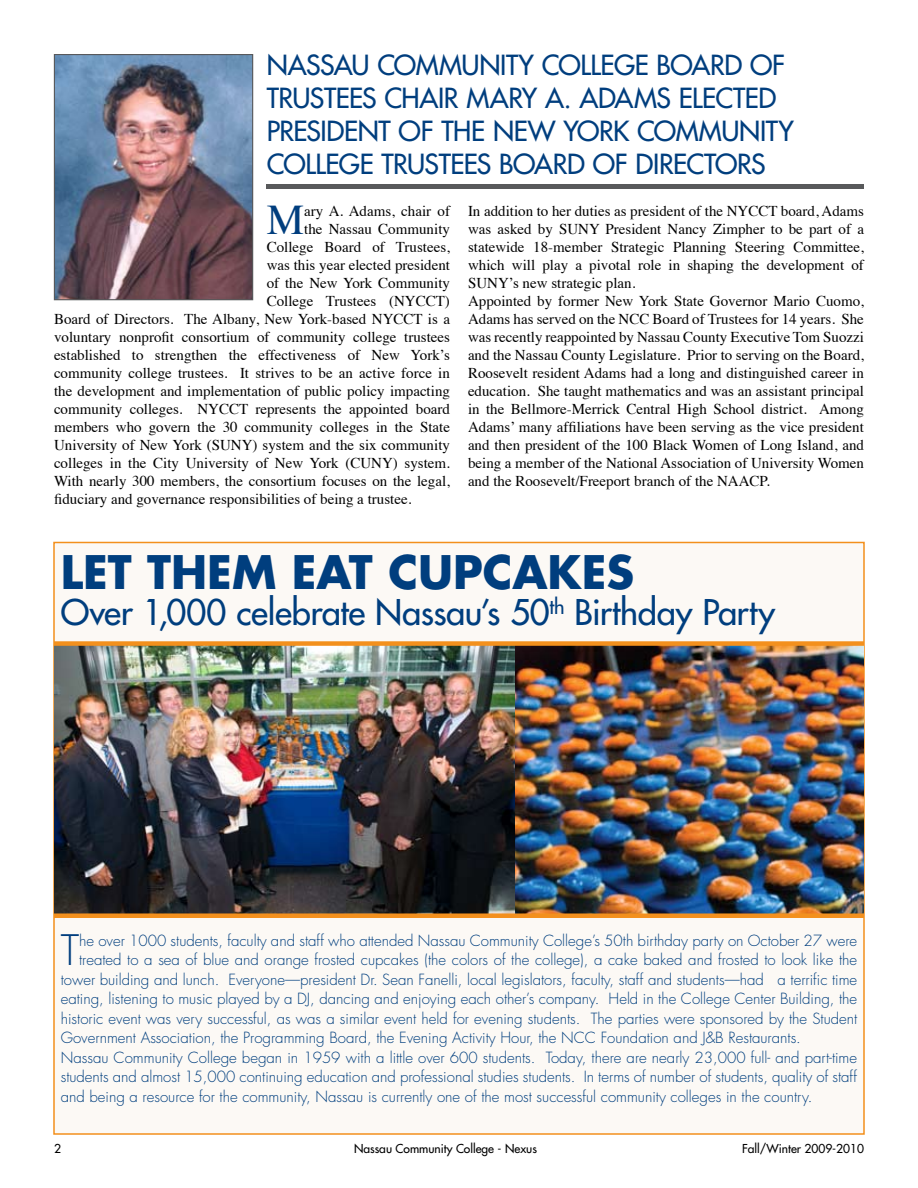
<style>
.page{position:relative;width:918px;height:1188px;background:#fff}
.page>*{position:absolute;margin:0;border:0;box-sizing:border-box;transform-origin:0 0}
.t1{font:700 45px "Futura";color:#003e7e}
.t2{font:42.15px "Times";color:#003e7e}
.t3{font:300 40.8px "Futura";color:#003e7e}
.t4{font:34.5px "Futura";letter-spacing:-.01em;color:#003e7e}
.t5{font:27px/33px "Futura";letter-spacing:-.015em;color:#003e7e}
.t6{font:15px/18px "Times";color:#000}
.t7{font:300 15px "Futura";color:#003e7e}
.t8{font:12px "Futura";color:#000}
</style>
<div class="page">
<img style="left:56px;top:56px;width:195px;height:242px">
<div style="left:54px;top:54px;width:199px;height:246px;border:1px solid #58595b"></div>
<hr style="left:267px;top:184px;width:597px;height:4px;background:#58595b">
<div style="left:53px;top:542px;width:812px;height:593px;background:#fcf9f5;border:2px solid #f3901d"></div>
<img style="left:54px;top:646px;width:810px;height:267px">
<div style="left:54px;top:913px;width:810px;height:5px;background:#f3901d"></div>
<div style="left:54px;top:641px;width:810px;height:5px;background:#f3901d"></div>
<h3 class="t5" style="left:267px;top:49px;width:529px">NASSAU COMMUNITY COLLEGE BOARD OF TRUSTEES CHAIR MARY A. ADAMS ELECTED PRESIDENT OF THE NEW YORK COMMUNITY COLLEGE TRUSTEES BOARD OF DIRECTORS</h3>
<h2 class="t2" style="left:267px;top:180px;width:39px">M</h2>
<p class="t6" style="left:304px;top:201px;width:147px">ary A. Adams, chair of</p>
<p class="t6" style="left:304px;top:219px;width:147px">the Nassau Community</p>
<p class="t6" style="left:267px;top:237px;width:185px">College Board of Trustees,</p>
<p class="t6" style="left:267px;top:255px;width:185px">was this year elected president</p>
<p class="t6" style="left:267px;top:273px;width:185px">of the New York Community</p>
<p class="t6" style="left:267px;top:291px;width:185px">College Trustees (NYCCT)</p>
<p class="t6" style="left:54px;top:309px;width:398px">Board of Directors. The Albany, New York-based NYCCT is a</p>
<p class="t6" style="left:54px;top:327px;width:397px">voluntary nonprofit consortium of community college trustees</p>
<p class="t6" style="left:54px;top:345px;width:397px">established to strengthen the effectiveness of New York’s</p>
<p class="t6" style="left:54px;top:363px;width:397px">community college trustees. It strives to be an active force in</p>
<p class="t6" style="left:54px;top:381px;width:397px">the development and implementation of public policy impacting</p>
<p class="t6" style="left:54px;top:399px;width:397px">community colleges. NYCCT represents the appointed board</p>
<p class="t6" style="left:54px;top:417px;width:398px">members who govern the 30 community colleges in the State</p>
<p class="t6" style="left:54px;top:435px;width:397px">University of New York (SUNY) system and the six community</p>
<p class="t6" style="left:54px;top:453px;width:397px">colleges in the City University of New York (CUNY) system.</p>
<p class="t6" style="left:54px;top:471px;width:397px">With nearly 300 members, the consortium focuses on the legal,</p>
<p class="t6" style="left:54px;top:489px;width:359px">fiduciary and governance responsibilities of being a trustee.</p>
<p class="t6" style="left:468px;top:201px;width:398px">In addition to her duties as president of the NYCCT board, Adams was asked by SUNY President Nancy Zimpher to be part of a statewide 18-member Strategic Planning Steering Committee, which will play a pivotal role in shaping the development of SUNY’s new strategic plan.<br>Appointed by former New York State Governor Mario Cuomo, Adams has served on the NCC Board of Trustees for 14 years. She was recently reappointed by Nassau County Executive Tom Suozzi and the Nassau County Legislature. Prior to serving on the Board, Roosevelt resident Adams had a long and distinguished career in education. She taught mathematics and was an assistant principal in the Bellmore-Merrick Central High School district. Among Adams’ many affiliations have been serving as the vice president and then president of the 100 Black Women of Long Island, and being a member of the National Association of University Women and the Roosevelt/Freeport branch of the NAACP.</p>
<h1 class="t1" style="left:61px;top:541px;width:575px">LET THEM EAT CUPCAKES</h1>
<h3 class="t4" style="left:61px;top:590px;width:717px">OVER 1,000 CELEBRATE NASSAU’S 50<sup>TH</sup> BIRTHDAY PARTY</h3>
<h3 class="t3" style="left:61px;top:924px;width:20px">T</h3>
<p class="t7" style="left:79px;top:931px;width:780px">he over 1000 students, faculty and staff who attended Nassau Community College’s 50th birthday party on October 27 were</p>
<p class="t7" style="left:79px;top:950px;width:780px">treated to a sea of blue and orange frosted cupcakes (the colors of the college), a cake baked and frosted to look like the</p>
<p class="t7" style="left:61px;top:970px;width:798px">tower building and lunch. Everyone—president Dr. Sean Fanelli, local legislators, faculty, staff and students—had a terrific time</p>
<p class="t7" style="left:61px;top:989px;width:798px">eating, listening to music played by a DJ, dancing and enjoying each other’s company. Held in the College Center Building, the</p>
<p class="t7" style="left:61px;top:1009px;width:798px">historic event was very successful, as was a similar event held for evening students. The parties were sponsored by the Student</p>
<p class="t7" style="left:61px;top:1028px;width:742px">Government Association, the Programming Board, the Evening Activity Hour, the NCC Foundation and J&amp;B Restaurants.</p>
<p class="t7" style="left:61px;top:1048px;width:798px">Nassau Community College began in 1959 with a little over 600 students. Today, there are nearly 23,000 full- and part-time</p>
<p class="t7" style="left:61px;top:1067px;width:798px">students and almost 15,000 continuing education and professional studies students. In terms of number of students, quality of staff</p>
<p class="t7" style="left:61px;top:1087px;width:753px">and being a resource for the community, Nassau is currently one of the most successful community colleges in the country.</p>
<p class="t8" style="left:54px;top:1140px;width:8px">2</p>
<p class="t8" style="left:354px;top:1140px;width:184px">NASSAU COMMUNITY COLLEGE - NEXUS</p>
<p class="t8" style="left:742px;top:1140px;width:123px">FALL/WINTER 2009-2010</p>
</div>
